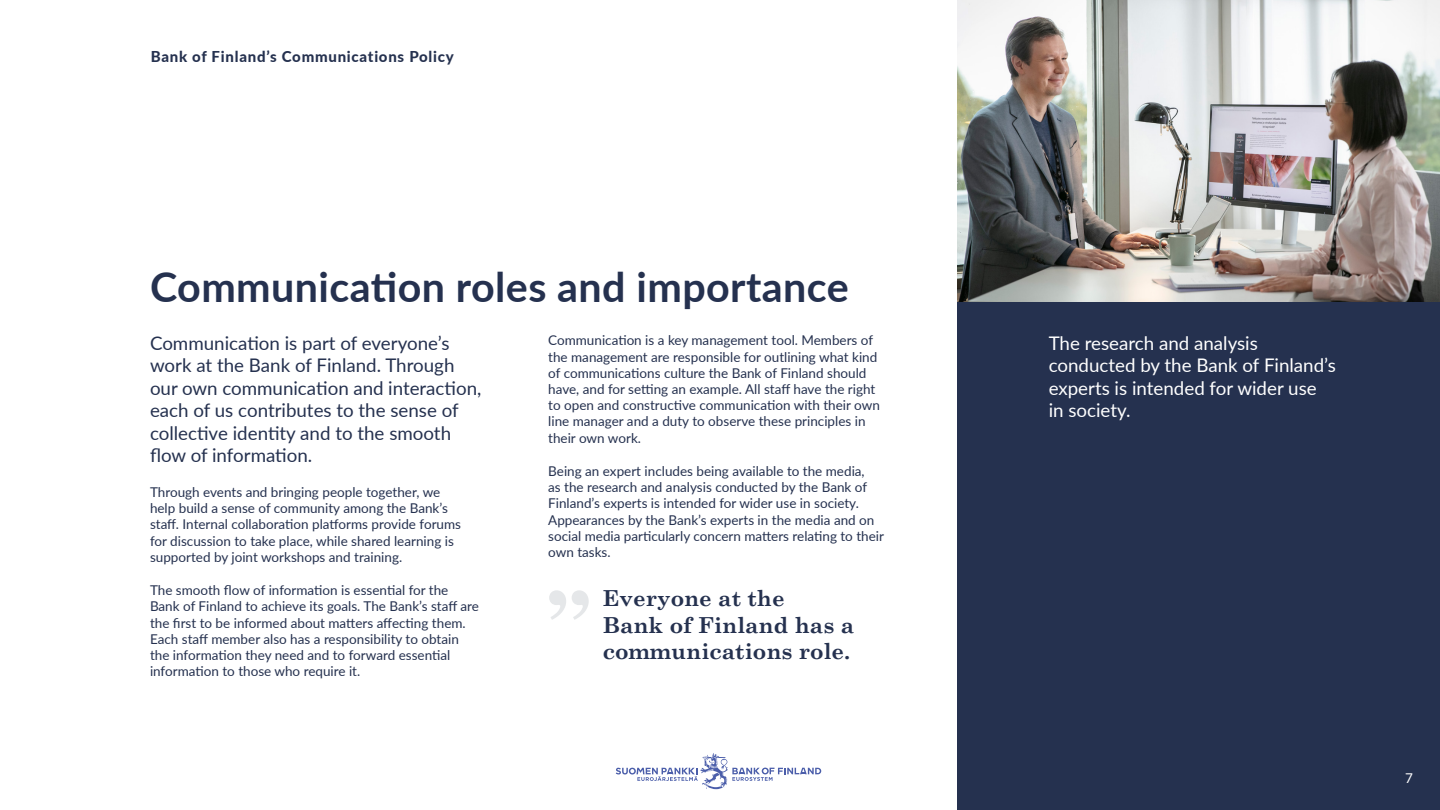
<style>
.page{position:relative;width:1440px;height:810px;background:#fff}
.page>*{position:absolute;margin:0;border:0;box-sizing:border-box;transform-origin:0 0}
.t1{font:700 88.35px "Century Schoolbook";color:#e5e7e9}
.t2{font:700 41.25px "Lato";letter-spacing:.01em;color:#25314f}
.t3{font:700 22.05px/26.5px "Century Schoolbook";color:#25314f}
.t4{font:18.75px/22.5px "Lato";color:#25314f}
.t5{font:18.75px/22.5px "Lato";color:#fff}
.t6{font:800 15px "Lato";letter-spacing:.05em;color:#25314f}
.t7{font:13.5px/16.2px "Lato";color:#25314f}
.t8{font:13.5px "Lato";color:#fff}
</style>
<div class="page">
<div style="left:957px;top:0;width:483px;height:810px;background:#25314f"></div>
<svg style="left:616px;top:753px;width:205px;height:36px"></svg>
<img style="left:957px;top:0;width:483px;height:302px">
<p class="t6" style="left:151px;top:45px;width:305px">Bank of Finland’s Communications Policy</p>
<h2 class="t2" style="left:150px;top:256px;width:700px">Communication roles and importance</h2>
<p class="t4" style="left:150px;top:331px;width:333px">Communication is part of everyone’s work at the Bank of Finland. Through our own communication and interaction, each of us contributes to the sense of collective identity and to the smooth flow of information.</p>
<p class="t7" style="left:150px;top:483px;width:313px">Through events and bringing people together, we help build a sense of community among the Bank’s staff. Internal collaboration platforms provide forums for discussion to take place, while shared learning is supported by joint workshops and training.</p>
<p class="t7" style="left:150px;top:582px;width:331px">The smooth flow of information is essential for the Bank of Finland to achieve its goals. The Bank’s staff are the first to be informed about matters affecting them.<br>Each staff member also has a responsibility to obtain the information they need and to forward essential information to those who require it.</p>
<p class="t7" style="left:548px;top:332px;width:333px">Communication is a key management tool. Members of the management are responsible for outlining what kind of communications culture the Bank of Finland should have, and for setting an example. All staff have the right to open and constructive communication with their own line manager and a duty to observe these principles in their own work.</p>
<p class="t7" style="left:548px;top:462px;width:337px">Being an expert includes being available to the media,<br>as the research and analysis conducted by the Bank of Finland’s experts is intended for wider use in society.<br>Appearances by the Bank’s experts in the media and on social media particularly concern matters relating to their own tasks.</p>
<p class="t3" style="left:603px;top:584px;width:253px">Everyone at the<br>Bank of Finland has a</p>
<p class="t1" style="left:548px;top:555px;width:44px">”</p>
<p class="t3" style="left:603px;top:637px;width:249px">communications role.</p>
<p class="t5" style="left:1049px;top:331px;width:289px">The research and analysis conducted by the Bank of Finland’s experts is intended for wider use in society.</p>
<p class="t8" style="left:1405px;top:768px;width:9px">7</p>
</div>
